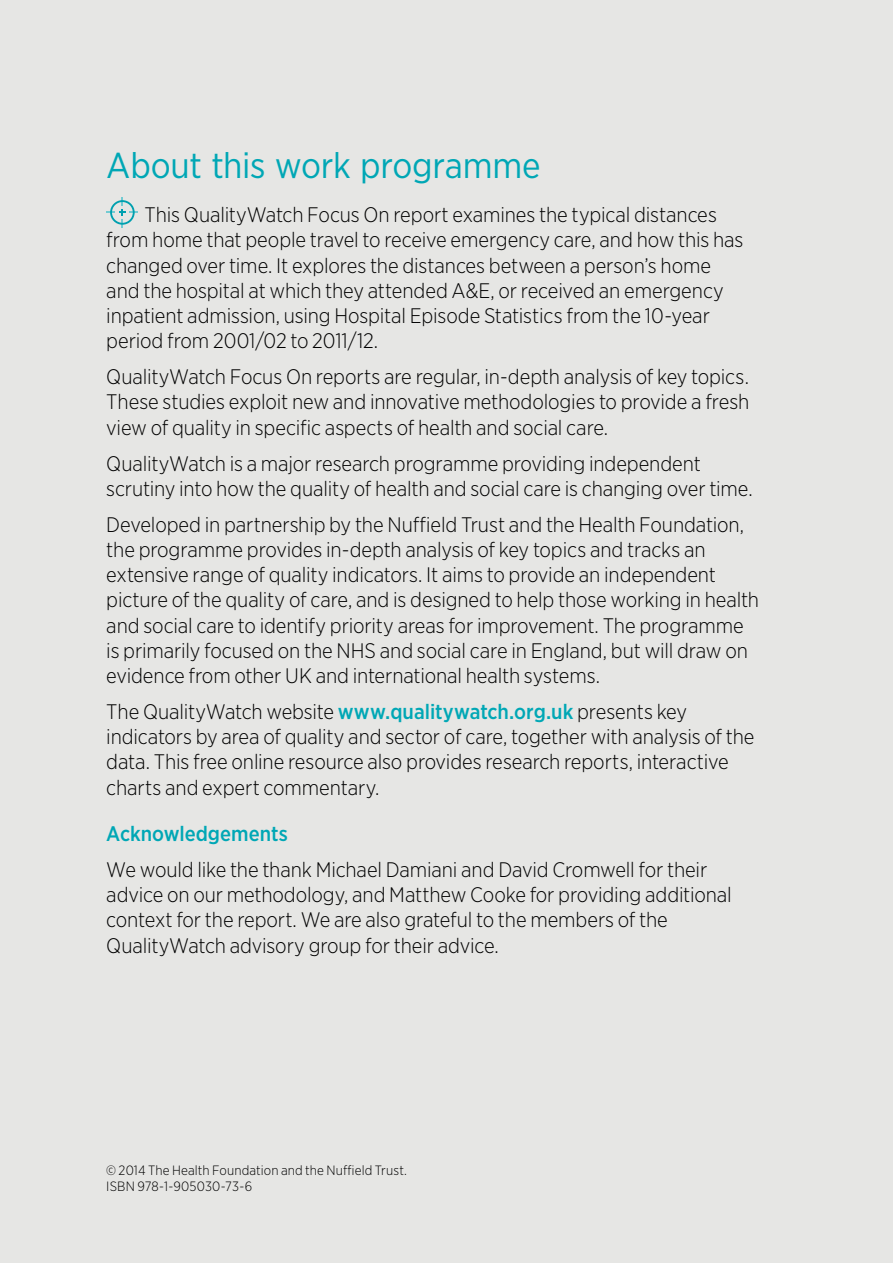
<style>
.page{position:relative;width:893px;height:1263px;background:#e6e6e4}
.page>*{position:absolute;margin:0;border:0;box-sizing:border-box;transform-origin:0 0}
.t1{font:36px "Gotham Narrow";letter-spacing:-.005em;color:#00a7b5}
.t2{font:300 21px/25.2px "Gotham Narrow";letter-spacing:-.005em;color:#000}
.t3{font:500 21px "Gotham Narrow";color:#00a7b5}
.t4{font:300 13.5px/16.2px "Gotham Narrow";letter-spacing:.01em;color:#000}
.s1{font-weight:500;color:#00a7b5}
</style>
<div class="page">
<svg style="left:106px;top:197px;width:32px;height:31px"></svg>
<h1 class="t1" style="left:106px;top:143px;width:436px">About this work programme</h1>
<p class="t2" style="left:106px;top:202px;width:639px;text-indent:38px">This QualityWatch Focus On report examines the typical distances from home that people travel to receive emergency care, and how this has changed over time. It explores the distances between a person’s home and the hospital at which they attended A&amp;E, or received an emergency inpatient admission, using Hospital Episode Statistics from the 10-year period from 2001/02 to 2011/12.</p>
<p class="t2" style="left:106px;top:364px;width:644px;text-align:justify">QualityWatch Focus On reports are regular, in-depth analysis of key topics.<br>These studies exploit new and innovative methodologies to provide a fresh view of quality in specific aspects of health and social care.</p>
<p class="t2" style="left:106px;top:450px;width:648px">QualityWatch is a major research programme providing independent scrutiny into how the quality of health and social care is changing over time.</p>
<p class="t2" style="left:106px;top:511px;width:654px">Developed in partnership by the Nuffield Trust and the Health Foundation, the programme provides in-depth analysis of key topics and tracks an extensive range of quality indicators. It aims to provide an independent picture of the quality of care, and is designed to help those working in health and social care to identify priority areas for improvement. The programme is primarily focused on the NHS and social care in England, but will draw on evidence from other UK and international health systems.</p>
<p class="t2" style="left:106px;top:699px;width:650px">The QualityWatch website <span class="s1">www.qualitywatch.org.uk</span> presents key indicators by area of quality and sector of care, together with analysis of the data. This free online resource also provides research reports, interactive charts and expert commentary.</p>
<p class="t3" style="left:106px;top:820px;width:183px">Acknowledgements</p>
<p class="t2" style="left:106px;top:856px;width:627px">We would like the thank Michael Damiani and David Cromwell for their advice on our methodology, and Matthew Cooke for providing additional context for the report. We are also grateful to the members of the QualityWatch advisory group for their advice.</p>
<p class="t4" style="left:106px;top:1161px;width:302px">© 2014 The Health Foundation and the Nuffield Trust.<br>ISBN 978-1-905030-73-6</p>
</div>
